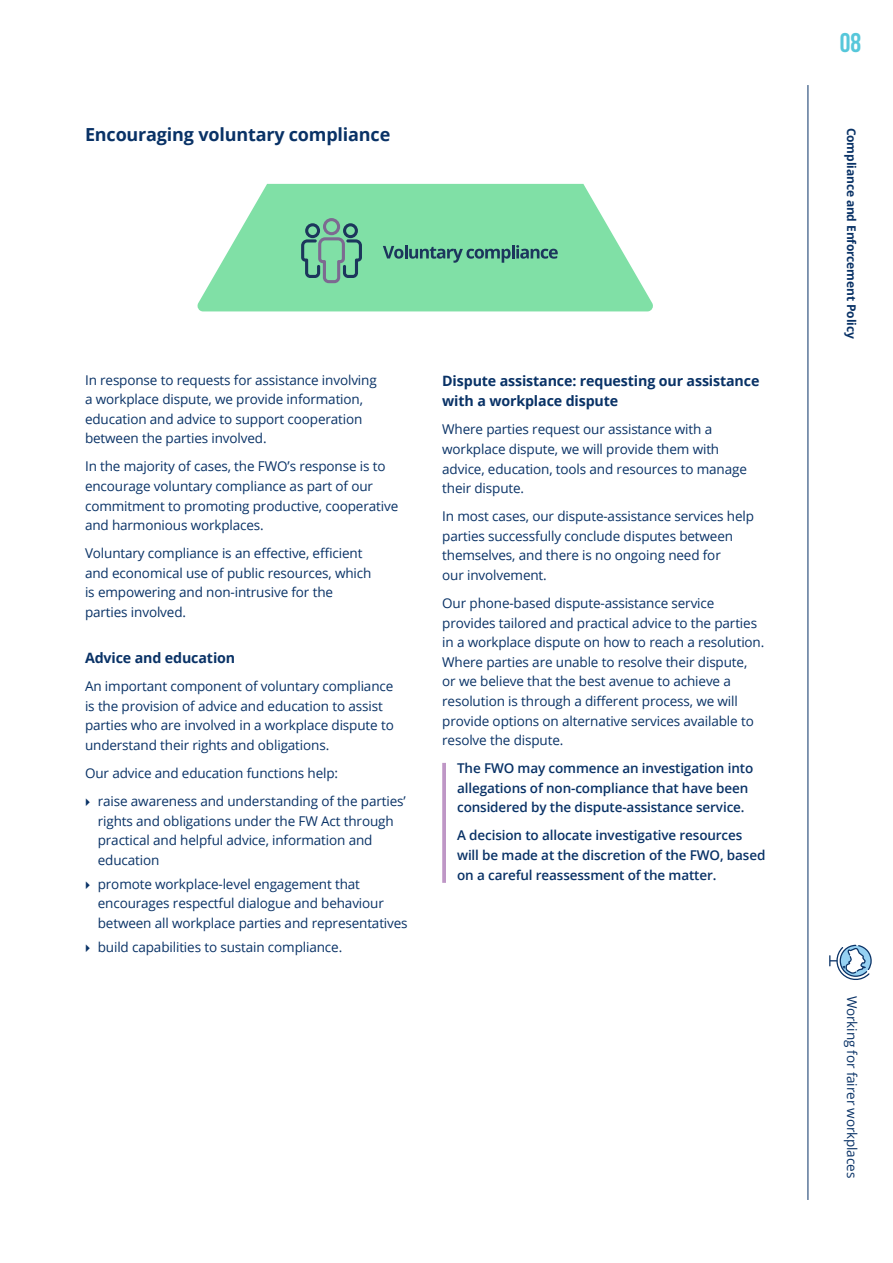
<style>
.page{position:relative;width:893px;height:1263px;background:#fff}
.page>*{position:absolute;margin:0;border:0;box-sizing:border-box;transform-origin:0 0}
.t1{font:27px "Bebas Neue";color:#56c7da}
.t2{font:700 18px "Open Sans";letter-spacing:-.01em;color:#093266}
.t3{font:700 14.25px/20.7px "Open Sans";letter-spacing:-.01em;color:#093266}
.body_copy{font:13.5px/19.5px "Open Sans";letter-spacing:-.01em;color:#093266}
.comment{font:600 13.5px/19.5px "Open Sans";letter-spacing:-.01em;color:#093266}
.t4{font:700 12px "Open Sans";letter-spacing:-.01em;color:#093266}
</style>
<div class="page">
<hr style="left:807px;top:85px;width:1px;height:1115px;background:#093266">
<svg style="left:829px;top:945px;width:43px;height:35px"></svg>
<svg style="left:442px;top:763px;width:4px;height:120px"></svg>
<svg style="left:197px;top:184px;width:456px;height:127px;fill:#80e0a6"></svg>
<svg style="left:301px;top:218px;width:61px;height:65px"></svg>
<svg style="left:383px;top:245px;width:175px;height:18px"></svg>
<h2 class="t2" style="left:85px;top:122px;width:307px">Encouraging voluntary compliance</h2>
<p class="body_copy" style="left:85px;top:370px;width:293px">In response to requests for assistance involving a workplace dispute, we provide information, education and advice to support cooperation between the parties involved.</p>
<p class="body_copy" style="left:85px;top:456px;width:315px">In the majority of cases, the FWO’s response is to encourage voluntary compliance as part of our commitment to promoting productive, cooperative and harmonious workplaces.</p>
<p class="body_copy" style="left:85px;top:543px;width:288px">Voluntary compliance is an effective, efficient and economical use of public resources, which is empowering and non-intrusive for the parties involved.</p>
<h3 class="t3" style="left:85px;top:647px;width:152px">Advice and education</h3>
<p class="body_copy" style="left:85px;top:676px;width:310px">An important component of voluntary compliance is the provision of advice and education to assist parties who are involved in a workplace dispute to understand their rights and obligations.</p>
<p class="body_copy" style="left:85px;top:763px;width:255px">Our advice and education functions help:</p>
<p class="body_copy" style="left:98px;top:791px;width:309px">raise awareness and understanding of the parties’ rights and obligations under the FW Act through practical and helpful advice, information and education</p>
<p class="body_copy" style="left:98px;top:874px;width:311px">promote workplace-level engagement that encourages respectful dialogue and behaviour between all workplace parties and representatives</p>
<p class="body_copy" style="left:98px;top:937px;width:246px">build capabilities to sustain compliance.</p>
<h3 class="t3" style="left:442px;top:370px;width:319px">Dispute assistance: requesting our assistance with a workplace dispute</h3>
<p class="body_copy" style="left:442px;top:419px;width:306px">Where parties request our assistance with a workplace dispute, we will provide them with advice, education, tools and resources to manage their dispute.</p>
<p class="body_copy" style="left:442px;top:506px;width:313px">In most cases, our dispute-assistance services help parties successfully conclude disputes between themselves, and there is no ongoing need for<br>our involvement.</p>
<p class="body_copy" style="left:442px;top:593px;width:324px">Our phone-based dispute-assistance service provides tailored and practical advice to the parties in a workplace dispute on how to reach a resolution.<br>Where parties are unable to resolve their dispute,<br>or we believe that the best avenue to achieve a resolution is through a different process, we will provide options on alternative services available to resolve the dispute.</p>
<p class="comment" style="left:457px;top:758px;width:298px">The FWO may commence an investigation into allegations of non-compliance that have been considered by the dispute-assistance service.</p>
<p class="comment" style="left:457px;top:825px;width:310px">A decision to allocate investigative resources will be made at the discretion of the FWO, based on a careful reassessment of the matter.</p>
<h1 class="t1" style="left:840px;top:28px;width:23px">08</h1>
<p class="t4" style="left:860px;top:128px;width:213px;rotate:90deg">Compliance and Enforcement Policy</p>
<p class="body_copy" style="left:862px;top:996px;width:184px;rotate:90deg">Working for fairer workplaces</p>
</div>
